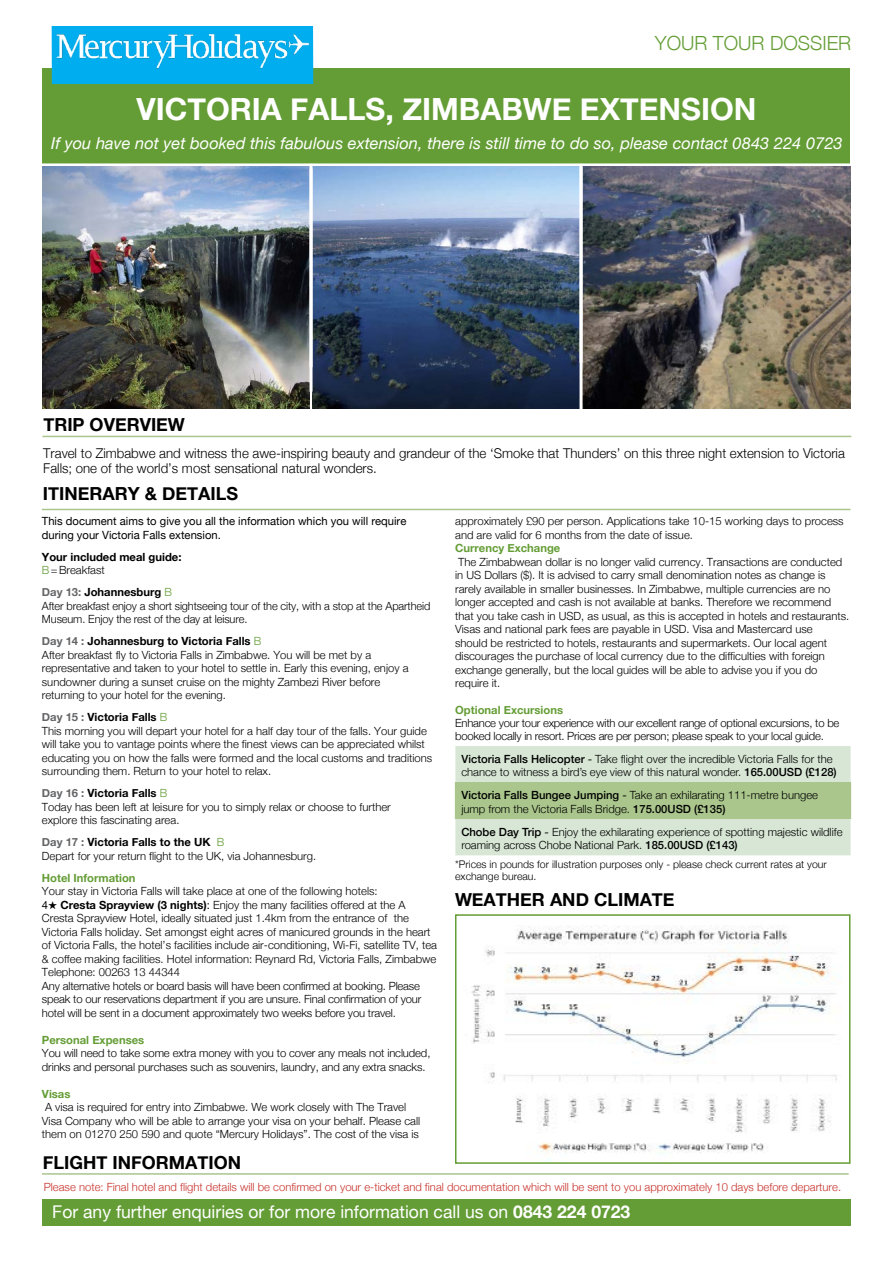
<style>
.page{position:relative;width:893px;height:1263px;background:#fff}
.page>*{position:absolute;margin:0;border:0;box-sizing:border-box;transform-origin:0 0}
.t1{font:700 30.6px "Helvetica Neue";color:#fff}
.t2{font:300 19.5px "Helvetica Neue";color:#649d35}
.t3{font:700 18px "Helvetica Neue";color:#000}
.t4{font:17.55px "Helvetica Neue";color:#fff}
.t5{font:italic 16.5px "Helvetica Neue";color:#fff}
.t6{font:300 13.5px/15px "Helvetica Neue";color:#000}
.t7{font:300 11.25px/13.5px "Helvetica Neue";color:#000}
.t8{font:300 11.25px "Helvetica Neue";color:#c7312b}
.t9{font:300 11.25px/12.8px "Helvetica Neue";letter-spacing:-.02em;color:#000}
.t10{font:11.25px/13.5px "Helvetica Neue";color:#000}
.t11{font:700 11.25px "Helvetica Neue";color:#649d35}
.t12{font:700 11.25px/13.5px "Helvetica Neue";color:#000}
.t13{font:300 10.5px/12px "Helvetica Neue";color:#000}
.s1{font-weight:300;color:#649d35}
.s2{font-weight:300}
.s3{font-weight:700;color:#636466}
.s4{font-weight:700}
.s5{color:#649d35}
.s6{font-weight:400}
.s7{font-weight:500}
</style>
<div class="page">
<div style="left:455px;top:746px;width:396px;height:109px;background:#d8e7d5"></div>
<div style="left:455px;top:782px;width:396px;height:37px;background:#aac68c"></div>
<img style="left:471px;top:925px;width:366px;height:235px">
<div style="left:455px;top:914px;width:395px;height:250px;border:2px solid #649d35"></div>
<hr style="left:42px;top:436px;width:809px;height:1px;background:#aac58c">
<hr style="left:42px;top:509px;width:808px;height:1px;background:#aac58c">
<div style="left:43px;top:1199px;width:808px;height:26px;background:#649d35"></div>
<div style="left:43px;top:69px;width:807px;height:97px;background:#649d35"></div>
<hr style="left:36px;top:163px;width:817px;height:3px;background:#fff">
<img style="left:43px;top:167px;width:267px;height:241px">
<img style="left:313px;top:167px;width:537px;height:241px">
<hr style="left:309px;top:169px;width:3px;height:198px;background:#fff">
<hr style="left:579px;top:167px;width:3px;height:246px;background:#fff">
<hr style="left:580px;top:164px;width:3px;height:198px;background:#fff">
<div style="left:52px;top:26px;width:261px;height:58px;background:#00aeef"></div>
<img style="left:56px;top:34px;width:254px;height:35px">
<hr style="left:42px;top:1173px;width:807px;height:2px;background:#aac58c">
<h2 class="t2" style="left:655px;top:28px;width:198px">YOUR TOUR DOSSIER</h2>
<h1 class="t1" style="left:136px;top:85px;width:621px">VICTORIA FALLS, ZIMBABWE EXTENSION</h1>
<h3 class="t5" style="left:51px;top:131px;width:793px">If you have not yet booked this fabulous extension, there is still time to do so, please contact 0843 224 0723</h3>
<h3 class="t3" style="left:43px;top:411px;width:143px">TRIP OVERVIEW</h3>
<p class="t6" style="left:43px;top:445px;width:803px">Travel to Zimbabwe and witness the awe-inspiring beauty and grandeur of the ‘Smoke that Thunders’ on this three night extension to Victoria<br>Falls; one of the world’s most sensational natural wonders.</p>
<h3 class="t3" style="left:43px;top:480px;width:197px">ITINERARY &amp; DETAILS</h3>
<p class="t10" style="left:42px;top:515px;width:366px">This document aims to give you all the information which you will require during your Victoria Falls extension.</p>
<p class="t12" style="left:42px;top:550px;width:141px">Your included meal guide:<br><span class="s1">B</span><span class="s2">=Breakfast</span></p>
<p class="t7" style="left:42px;top:585px;width:390px"><span class="s3">Day 13:</span> <span class="s4">Johannesburg</span> <span class="s5">B<br></span>After breakfast enjoy a short sightseeing tour of the city, with a stop at the Apartheid<br>Museum. Enjoy the rest of the day at leisure.</p>
<p class="t7" style="left:42px;top:634px;width:368px"><span class="s3">Day 14 :</span> <span class="s4">Johannesburg to Victoria Falls</span> <span class="s5">B<br></span>After breakfast fly to Victoria Falls in Zimbabwe. You will be met by a representative and taken to your hotel to settle in. Early this evening, enjoy a sundowner during a sunset cruise on the mighty Zambezi River before returning to your hotel for the evening.</p>
<p class="t7" style="left:42px;top:710px;width:392px"><span class="s3">Day 15 :</span> <span class="s4">Victoria Falls</span> <span class="s5">B<br></span>This morning you will depart your hotel for a half day tour of the falls. Your guide will take you to vantage points where the finest views can be appreciated whilst educating you on how the falls were formed and the local customs and traditions surrounding them. Return to your hotel to relax.</p>
<p class="t7" style="left:42px;top:786px;width:350px"><span class="s3">Day 16 :</span> <span class="s4">Victoria Falls</span> <span class="s5">B<br></span>Today has been left at leisure for you to simply relax or choose to further explore this fascinating area.</p>
<p class="t7" style="left:42px;top:835px;width:276px"><span class="s3">Day 17 :</span> <span class="s4">Victoria Falls to the UK</span> <span class="s5">B<br></span>Depart for your return flight to the UK, via Johannesburg.</p>
<p class="t11" style="left:42px;top:869px;width:95px">Hotel Information</p>
<p class="t7" style="left:42px;top:884px;width:397px">Your stay in Victoria Falls will take place at one of the following hotels:<br><span class="s6">4</span>★ <span class="s4">Cresta Sprayview (3 nights)</span><span class="s6">:</span> Enjoy the many facilities offered at the A Cresta Sprayview Hotel, ideally situated just 1.4km from the entrance of the Victoria Falls holiday. Set amongst eight acres of manicured grounds in the heart of Victoria Falls, the hotel’s facilities include air-conditioning, Wi-Fi, satellite TV, tea &amp; coffee making facilities. Hotel information: Reynard Rd, Victoria Falls, Zimbabwe Telephone: 00263 13 44344<br>Any alternative hotels or board basis will have been confirmed at booking. Please speak to our reservations department if you are unsure. Final confirmation of your hotel will be sent in a document approximately two weeks before you travel.</p>
<p class="t11" style="left:42px;top:1031px;width:104px">Personal Expenses</p>
<p class="t7" style="left:42px;top:1046px;width:390px">You will need to take some extra money with you to cover any meals not included, drinks and personal purchases such as souvenirs, laundry, and any extra snacks.</p>
<p class="t11" style="left:42px;top:1085px;width:30px">Visas</p>
<p class="t7" style="left:42px;top:1100px;width:380px">A visa is required for entry into Zimbabwe. We work closely with The Travel<br>Visa Company who will be able to arrange your visa on your behalf. Please call them on 01270 250 590 and quote “Mercury Holidays”. The cost of the visa is</p>
<p class="t7" style="left:455px;top:514px;width:390px">approximately £90 per person. Applications take 10-15 working days to process and are valid for 6 months from the date of issue.</p>
<p class="t11" style="left:455px;top:540px;width:107px">Currency Exchange</p>
<p class="t7" style="left:455px;top:554px;width:396px">The Zimbabwean dollar is no longer valid currency. Transactions are conducted in US Dollars ($). It is advised to carry small denomination notes as change is rarely available in smaller businesses. In Zimbabwe, multiple currencies are no longer accepted and cash is not available at banks. Therefore we recommend that you take cash in USD, as usual, as this is accepted in hotels and restaurants.<br>Visas and national park fees are payable in USD. Visa and Mastercard use<br>should be restricted to hotels, restaurants and supermarkets. Our local agent discourages the purchase of local currency due to the difficulties with foreign exchange generally, but the local guides will be able to advise you if you do require it.</p>
<p class="t11" style="left:455px;top:702px;width:109px">Optional Excursions</p>
<p class="t9" style="left:455px;top:716px;width:386px">Enhance your tour experience with our excellent range of optional excursions, to be booked locally in resort. Prices are per person; please speak to your local guide.</p>
<p class="t7" style="left:461px;top:751px;width:377px"><span class="s7">Victoria Falls Helicopter</span> <span class="s6">-</span> Take flight over the incredible Victoria Falls for the chance to witness a bird’s eye view of this natural wonder. <span class="s7">165.00USD (£128)</span></p>
<p class="t7" style="left:461px;top:788px;width:358px"><span class="s7">Victoria Falls Bungee Jumping</span> <span class="s6">-</span> Take an exhilarating 111-metre bungee jump from the Victoria Falls Bridge. <span class="s7">175.00USD (£135)</span></p>
<p class="t7" style="left:461px;top:824px;width:383px"><span class="s7">Chobe Day Trip</span> <span class="s6">-</span> Enjoy the exhilarating experience of spotting majestic wildlife roaming across Chobe National Park. <span class="s7">185.00USD (£143)</span></p>
<p class="t13" style="left:455px;top:858px;width:373px">*Prices in pounds for illustration purposes only - please check current rates at your exchange bureau.</p>
<h3 class="t3" style="left:455px;top:886px;width:221px">WEATHER AND CLIMATE</h3>
<h3 class="t3" style="left:43px;top:1148px;width:200px">FLIGHT INFORMATION</h3>
<p class="t8" style="left:44px;top:1178px;width:799px">Please note: Final hotel and flight details will be confirmed on your e-ticket and final documentation which will be sent to you approximately 10 days before departure.</p>
<h3 class="t4" style="left:52px;top:1199px;width:580px">For any further enquiries or for more information call us on <span class="s4">0843 224 0723</span></h3>
</div>
